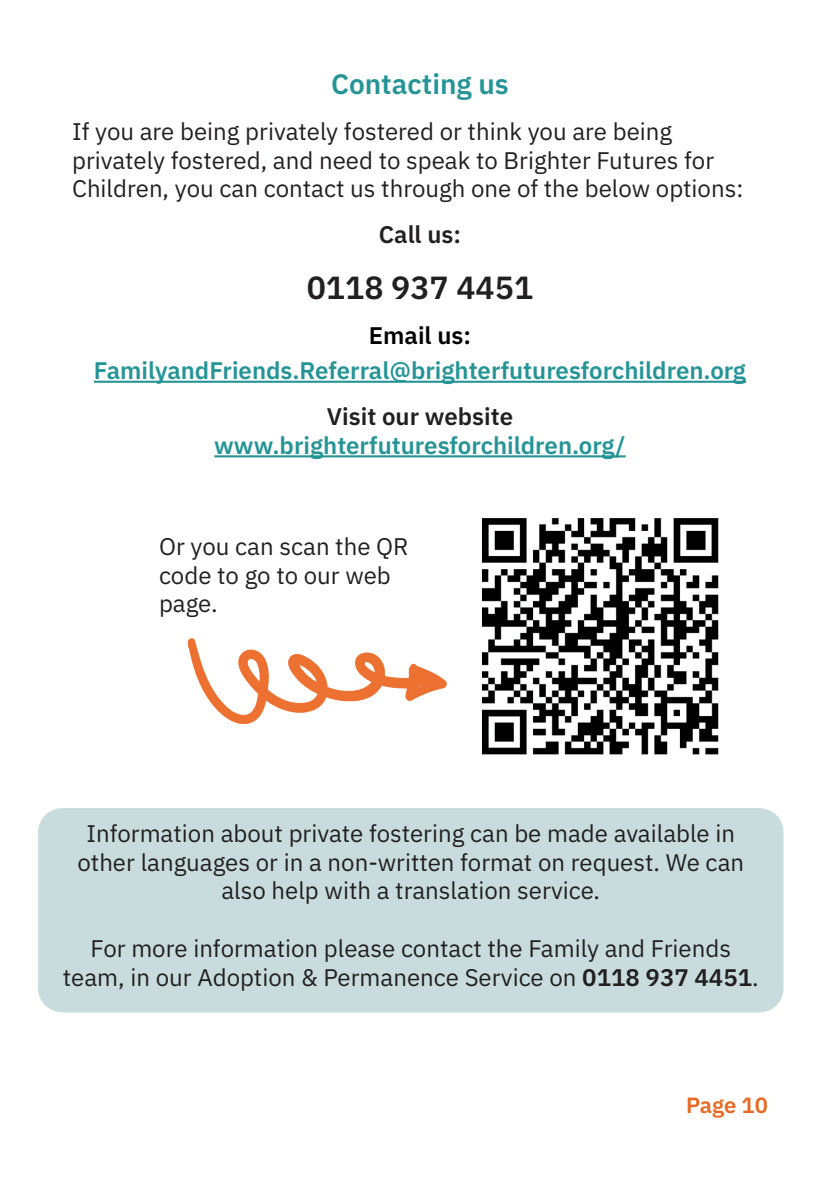
<style>
.page{position:relative;width:840px;height:1191px;background:#fff}
.page>*{position:absolute;margin:0;border:0;box-sizing:border-box;transform-origin:0 0}
.t1{font:600 32px "IBM Plex Sans";color:#231f20}
.t2{font:600 28px "IBM Plex Sans";color:#249496}
.t3{font:24px/28.8px "IBM Plex Sans";color:#231f20}
.t4{font:600 24px "IBM Plex Sans";color:#249496}
.t5{font:600 24px "IBM Plex Sans";color:#231f20}
.t6{font:600 24px "IBM Plex Sans";color:#000}
.t7{font:600 22px "IBM Plex Sans";letter-spacing:-.005em;color:#e86924}
.s1{font-weight:600}
</style>
<div class="page">
<div style="left:38px;top:808px;width:745px;height:204px;background:#c8dcdd;border-radius:24px"></div>
<hr style="left:94px;top:381px;width:651px;height:2px;background:#249496">
<hr style="left:214px;top:455px;width:411px;height:2px;background:#249496">
<img style="left:481px;top:518px;width:238px;height:237px">
<img style="left:188px;top:639px;width:258px;height:84px">
<p class="t2" style="left:331px;top:62px;width:179px">Contacting us</p>
<p class="t3" style="left:72px;top:115px;width:672px">If you are being privately fostered or think you are being privately fostered, and need to speak to Brighter Futures for<br>Children, you can contact us through one of the below options:</p>
<p class="t5" style="left:378px;top:216px;width:84px">Call us:</p>
<h1 class="t1" style="left:306px;top:262px;width:228px">0118 937 4451</h1>
<p class="t6" style="left:368px;top:317px;width:104px">Email us:</p>
<p class="t4" style="left:94px;top:351px;width:653px">FamilyandFriends.Referral@brighterfuturesforchildren.org</p>
<p class="t5" style="left:327px;top:397px;width:187px">Visit our website</p>
<p class="t4" style="left:214px;top:426px;width:412px">www.brighterfuturesforchildren.org/</p>
<p class="t3" style="left:159px;top:530px;width:251px">Or you can scan the QR code to go to our web page.</p>
<p class="t3" style="left:77px;top:816px;width:667px;text-align:center">Information about private fostering can be made available in other languages or in a non-written format on request. We can also help with a translation service.</p>
<p class="t3" style="left:63px;top:932px;width:697px;text-align:center">For more information please contact the Family and Friends team, in our Adoption &amp; Permanence Service on <span class="s1">0118 937 4451</span>.</p>
<p class="t7" style="left:685px;top:1087px;width:83px">Page 10</p>
</div>
